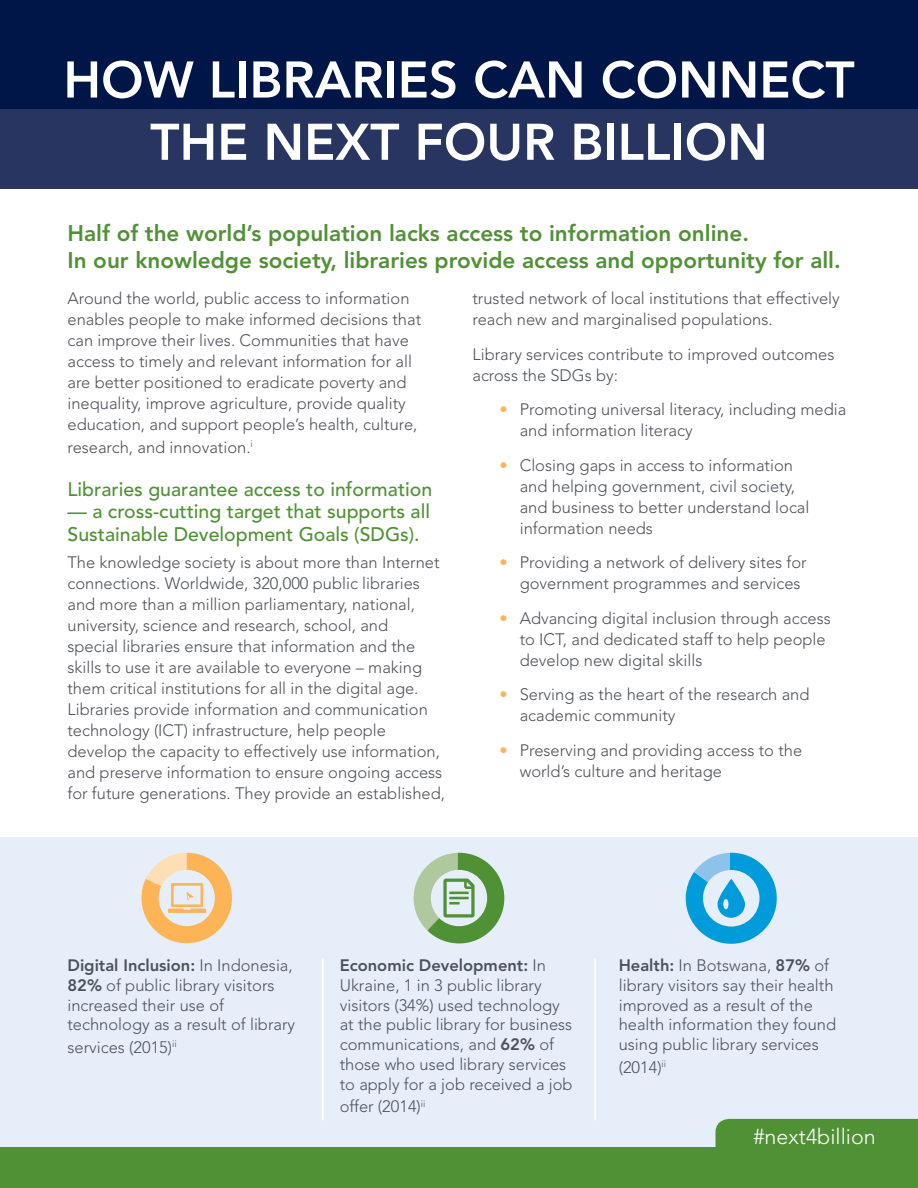
<style>
.page{position:relative;width:918px;height:1188px;background:#fff}
.page>*{position:absolute;margin:0;border:0;box-sizing:border-box;transform-origin:0 0}
.t1{font:800 51px/62.2px "Avenir LT Std";color:#fff;text-align:center}
.t2{font:800 22.5px/27px "Avenir LT Std";color:#519136}
.t3{font:300 21.45px "Avenir LT Std";color:#fff}
.t4{font:500 19.5px/22.5px "Avenir LT Std";color:#519136}
.t5{font:300 16.5px/21px "Avenir LT Std";color:#4d525a}
.s1{color:#fcb457}
.s2{font-weight:800}
</style>
<div class="page">
<div style="left:0;top:837px;width:918px;height:311px;background:#e6eff9"></div>
<div style="left:0;top:1148px;width:918px;height:40px;background:#519136"></div>
<div style="left:0;top:0;width:918px;height:189px;background:#001648"></div>
<div style="left:0;top:109px;width:918px;height:80px;background:#273560"></div>
<svg style="left:141px;top:853px;width:91px;height:90px"></svg>
<svg style="left:686px;top:853px;width:91px;height:90px"></svg>
<svg style="left:414px;top:853px;width:90px;height:90px"></svg>
<div style="left:716px;top:1119px;width:202px;height:29px;background:#519136"></div>
<hr style="left:322px;top:958px;width:2px;height:162px;background:#fff">
<hr style="left:594px;top:958px;width:2px;height:162px;background:#fff">
<h1 class="t1" style="left:63px;top:49px;width:793px">HOW LIBRARIES CAN CONNECT<br>THE NEXT FOUR BILLION</h1>
<h2 class="t2" style="left:68px;top:219px;width:775px">Half of the world’s population lacks access to information online.<br>In our knowledge society, libraries provide access and opportunity for all.</h2>
<p class="t5" style="left:68px;top:288px;width:355px">Around the world, public access to information enables people to make informed decisions that can improve their lives. Communities that have access to timely and relevant information for all are better positioned to eradicate poverty and inequality, improve agriculture, provide quality education, and support people’s health, culture,</p>
<p class="t5" style="left:68px;top:437px;width:187px">research, and innovation.<sup>i</sup></p>
<p class="t4" style="left:68px;top:478px;width:366px">Libraries guarantee access to information</p>
<p class="t4" style="left:68px;top:501px;width:364px">— a cross-cutting target that supports all<br>Sustainable Development Goals (SDGs).</p>
<p class="t5" style="left:68px;top:552px;width:379px">The knowledge society is about more than Internet connections. Worldwide, 320,000 public libraries and more than a million parliamentary, national, university, science and research, school, and<br>special libraries ensure that information and the skills to use it are available to everyone – making them critical institutions for all in the digital age.<br>Libraries provide information and communication technology (ICT) infrastructure, help people develop the capacity to effectively use information, and preserve information to ensure ongoing access for future generations. They provide an established,</p>
<p class="t5" style="left:472px;top:288px;width:369px">trusted network of local institutions that effectively reach new and marginalised populations.</p>
<p class="t5" style="left:472px;top:344px;width:363px">Library services contribute to improved outcomes across the SDGs by:</p>
<p class="t5" style="left:520px;top:399px;width:328px;text-indent:-20px"><span class="s1">•</span> Promoting universal literacy, including media and information literacy</p>
<p class="t5" style="left:520px;top:455px;width:291px;text-indent:-20px"><span class="s1">•</span> Closing gaps in access to information and helping government, civil society, and business to better understand local information needs</p>
<p class="t5" style="left:520px;top:552px;width:289px;text-indent:-20px"><span class="s1">•</span> Providing a network of delivery sites for government programmes and services</p>
<p class="t5" style="left:520px;top:608px;width:313px;text-indent:-20px"><span class="s1">•</span> Advancing digital inclusion through access to ICT, and dedicated staff to help people develop new digital skills</p>
<p class="t5" style="left:520px;top:684px;width:291px;text-indent:-20px"><span class="s1">•</span> Serving as the heart of the research and academic community</p>
<p class="t5" style="left:520px;top:740px;width:284px;text-indent:-20px"><span class="s1">•</span> Preserving and providing access to the world’s culture and heritage</p>
<p class="t5" style="left:68px;top:955px;width:229px;line-height:19.8px"><span class="s2">Digital Inclusion:</span> In Indonesia,<br><span class="s2">82%</span> of public library visitors increased their use of technology as a result of library</p>
<p class="t5" style="left:68px;top:1037px;width:111px">services (2015)<sup>ii</sup></p>
<p class="t5" style="left:340px;top:955px;width:234px;line-height:19.8px"><span class="s2">Economic Development:</span> In<br>Ukraine, 1 in 3 public library visitors (34%) used technology at the public library for business communications, and <span class="s2">62%</span> of those who used library services to apply for a job received a job</p>
<p class="t5" style="left:340px;top:1096px;width:87px">offer (2014)<sup>ii</sup></p>
<p class="t5" style="left:619px;top:955px;width:219px;line-height:19.8px"><span class="s2">Health:</span> In Botswana, <span class="s2">87%</span> of library visitors say their health improved as a result of the health information they found using public library services</p>
<p class="t5" style="left:619px;top:1057px;width:49px">(2014)<sup>ii</sup></p>
<h3 class="t3" style="left:753px;top:1124px;width:124px">#next4billion</h3>
</div>
